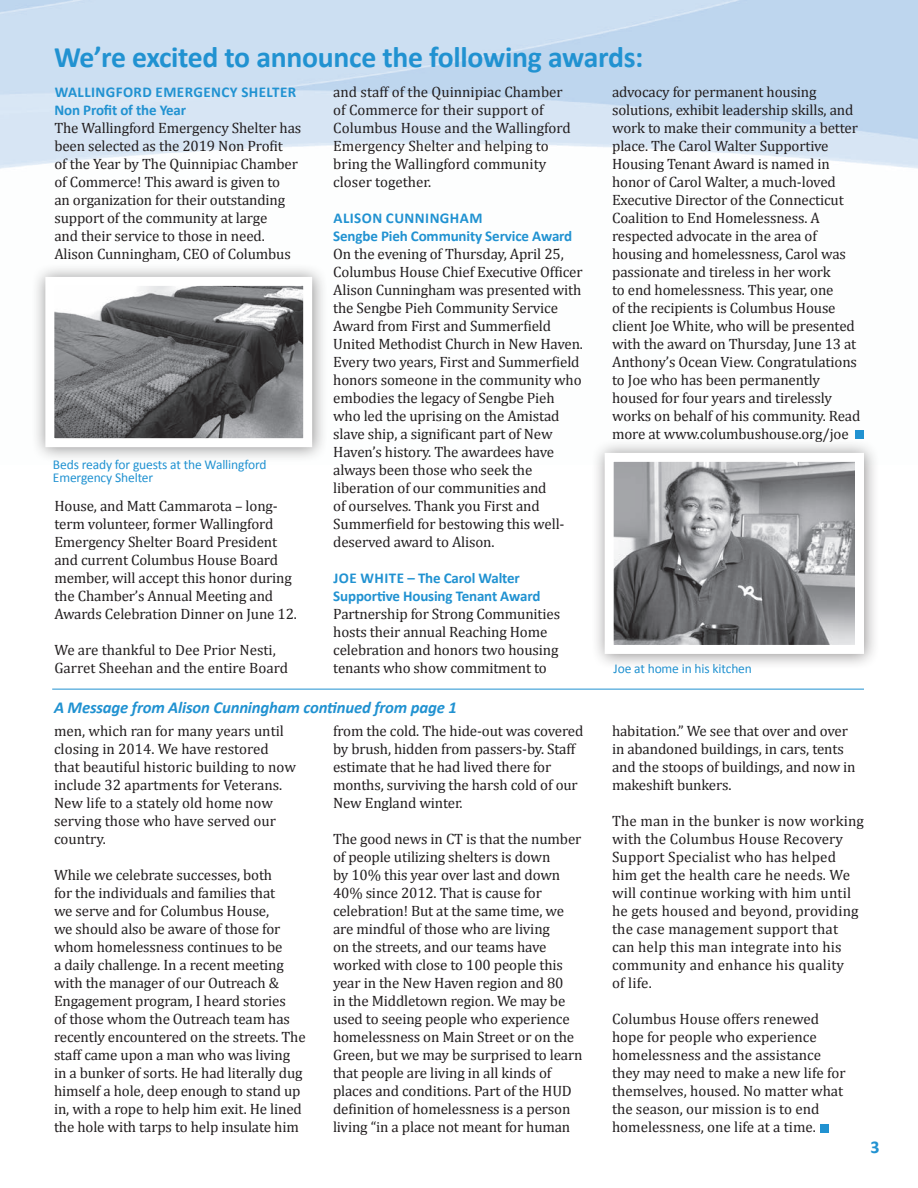
<style>
.page{position:relative;width:918px;height:1188px;background:#fff}
.page>*{position:absolute;margin:0;border:0;box-sizing:border-box;transform-origin:0 0}
.t1{font:700 29.7px "Calibri";color:#2192d1}
.t2{font:700 18px "Calibri";color:#2192d1}
.t3{font:italic 700 16.8px "Calibri";letter-spacing:-.01em;color:#2192d1}
.t4{font:15px/18px "Cambria";letter-spacing:-.01em;color:#231f20}
.t5{font:15px/18px "Cambria";letter-spacing:.01em;color:#231f20}
.t6{font:700 15px/18px "Calibri";letter-spacing:.03em;color:#2192d1}
.t7{font:700 15px/18px "Calibri";letter-spacing:-.01em;color:#2192d1}
.t8{font:13.5px/13.5px "Calibri";letter-spacing:-.01em;color:#2192d1}
</style>
<div class="page">
<div style="left:820px;top:1124px;width:8px;height:9px;background:#2192d1"></div>
<div style="left:855px;top:430px;width:9px;height:9px;background:#2192d1"></div>
<hr style="left:52px;top:689px;width:812px;height:1px;background:#2192d1">
<div style="left:590px;top:439px;width:290px;height:231px;background:#231f20;opacity:.5"></div>
<img style="left:615px;top:463px;width:239px;height:181px">
<div style="left:605px;top:453px;width:259px;height:201px;border:9px solid #fff"></div>
<div style="left:31px;top:263px;width:298px;height:200px;background:#231f20;opacity:.5"></div>
<img style="left:55px;top:287px;width:247px;height:150px">
<div style="left:45px;top:277px;width:267px;height:170px;border:9px solid #fff"></div>
<h1 class="t1" style="left:54px;top:38px;width:591px">We’re excited to announce the following awards:</h1>
<p class="t6" style="left:54px;top:83px;width:243px">Wallingford Emergency Sh elter<br>Non Profit of the Year</p>
<p class="t4" style="left:54px;top:118px;width:248px">The Wallingford Emergency Shelter has been selected as the 2019 Non Profit<br>of the Year by The Quinnipiac Chamber of Commerce! This award is given to<br>an organization for their outstanding support of the community at large<br>and their service to those in need.<br>Alison Cunningham, CEO of Columbus</p>
<p class="t8" style="left:53px;top:457px;width:215px">Beds ready for guests at the Wallingford<br>Emergency Shelter</p>
<p class="t4" style="left:54px;top:496px;width:244px">House, and Matt Cammarota – long&shy;term volunteer, former Wallingford Emergency Shelter Board President and current Columbus House Board member, will accept this honor during the Chamber’s Annual Meeting and Awards Celebration Dinner on June 12.</p>
<p class="t4" style="left:54px;top:640px;width:235px">We are thankful to Dee Prior Nesti,<br>Garret Sheehan and the entire Board</p>
<p class="t4" style="left:333px;top:83px;width:239px">and staff of the Quinnipiac Chamber of Commerce for their support of<br>Columbus House and the Wallingford<br>Emergency Shelter and helping to bring the Wallingford community closer together.</p>
<p class="t6" style="left:333px;top:209px;width:241px">Alison Cunningham<br>Sengbe Pieh Community Service Award</p>
<p class="t4" style="left:333px;top:245px;width:251px">On the evening of Thursday, April 25, Columbus House Chief Executive Officer Alison Cunningham was presented with the Sengbe Pieh Community Service Award from First and Summerfield United Methodist Church in New Haven.<br>Every two years, First and Summerfield honors someone in the community who embodies the legacy of Sengbe Pieh who led the uprising on the Amistad slave ship, a significant part of New Haven’s history. The awardees have always been those who seek the liberation of our communities and<br>of ourselves. Thank you First and Summerfield for bestowing this well&shy;deserved award to Alison.</p>
<p class="t7" style="left:333px;top:569px;width:209px">Joe Wh ite – The Carol Walter<br>Supportive Housing Tenant Award</p>
<p class="t4" style="left:333px;top:605px;width:228px">Partnership for Strong Communities hosts their annual Reaching Home celebration and honors two housing tenants who show commitment to</p>
<p class="t3" style="left:54px;top:697px;width:404px">A Message from Alison Cunningham continued from page 1</p>
<p class="t4" style="left:54px;top:722px;width:244px">men, which ran for many years until closing in 2014. We have restored that beautiful historic building to now include 32 apartments for Veterans.<br>New life to a stately old home now serving those who have served our country.</p>
<p class="t4" style="left:54px;top:866px;width:253px">While we celebrate successes, both<br>for the individuals and families that<br>we serve and for Columbus House,<br>we should also be aware of those for whom homelessness continues to be<br>a daily challenge. In a recent meeting with the manager of our Outreach &amp; Engagement program, I heard stories<br>of those whom the Outreach team has recently encountered on the streets. The staff came upon a man who was living in a bunker of sorts. He had literally dug himself a hole, deep enough to stand up in, with a rope to help him exit. He lined the hole with tarps to help insulate him</p>
<p class="t4" style="left:333px;top:722px;width:252px">from the cold. The hide-out was covered by brush, hidden from passers-by. Staff estimate that he had lived there for months, surviving the harsh cold of our New England winter.</p>
<p class="t4" style="left:333px;top:830px;width:251px">The good news in CT is that the number of people utilizing shelters is down<br>by 10% this year over last and down 40% since 2012. That is cause for celebration! But at the same time, we are mindful of those who are living<br>on the streets, and our teams have worked with close to 100 people this year in the New Haven region and 80<br>in the Middletown region. We may be used to seeing people who experience homelessness on Main Street or on the Green, but we may be surprised to learn that people are living in all kinds of places and conditions. Part of the HUD definition of homelessness is a person living “in a place not meant for human</p>
<p class="t4" style="left:612px;top:83px;width:250px">advocacy for permanent housing solutions, exhibit leadership skills, and work to make their community a better place. The Carol Walter Supportive Housing Tenant Award is named in honor of Carol Walter, a much-loved Executive Director of the Connecticut Coalition to End Homelessness. A respected advocate in the area of housing and homelessness, Carol was passionate and tireless in her work<br>to end homelessness. This year, one<br>of the recipients is Columbus House client Joe White, who will be presented with the award on Thursday, June 13 at Anthony’s Ocean View. Congratulations to Joe who has been permanently housed for four years and tirelessly works on behalf of his community. Read more at www.columbushouse.org/joe</p>
<p class="t8" style="left:614px;top:662px;width:140px">Joe at home in his kitchen</p>
<p class="t4" style="left:612px;top:722px;width:245px">habitation.” We see that over and over in abandoned buildings, in cars, tents and the stoops of buildings, and now in makeshift bunkers.</p>
<p class="t5" style="left:612px;top:812px;width:254px">The man in the bunker is now working with the Columbus House Recovery<br>Support Specialist who has helped him get the health care he needs. We will continue working with him until he gets housed and beyond, providing the case management support that can help this man integrate into his community and enhance his quality<br>of life.</p>
<p class="t4" style="left:612px;top:1010px;width:235px">Columbus House offers renewed hope for people who experience homelessness and the assistance they may need to make a new life for themselves, housed. No matter what the season, our mission is to end homelessness, one life at a time.</p>
<p class="t2" style="left:870px;top:1136px;width:11px">3</p>
</div>
